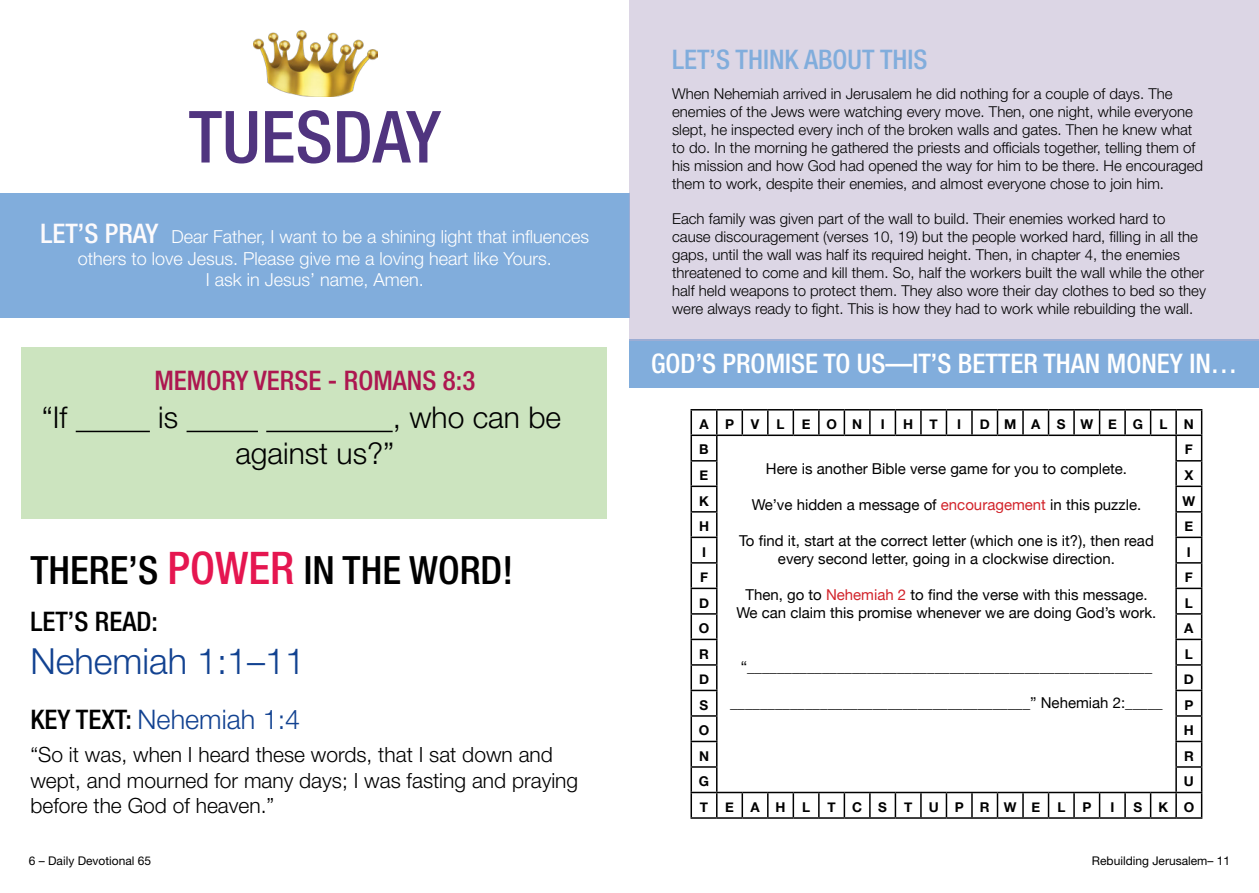
<style>
.page{position:relative;width:1259px;height:893px;background:#fff}
.page>*{position:absolute;margin:0;border:0;box-sizing:border-box;transform-origin:0 0}
.t1{font:500 condensed 72px "Helvetica Neue LT Pro";color:#50347f}
.t2{font:500 condensed 39px "Helvetica Neue LT Pro";color:#000}
.t3{font:300 36px "Helvetica Neue LT Pro";color:#124291}
.t4{font:300 30px/36px "Helvetica Neue LT Pro";color:#000}
.t5{font:500 condensed 27px "Helvetica Neue LT Pro";color:#fff}
.t6{font:500 condensed 27px "Helvetica Neue LT Pro";color:#ad1750}
.t7{font:300 27px "Helvetica Neue LT Pro";color:#124291}
.t8{font:500 condensed 27px "Helvetica Neue LT Pro";color:#81addc}
.t9{font:500 condensed 27px "Helvetica Neue LT Pro";color:#000}
.t10{font:300 21px/25.2px "Helvetica Neue LT Pro";color:#000}
.t11{font:300 18px/21.6px "Helvetica Neue LT Pro";color:#fff;text-align:center}
.t12{font:300 15px/18px "Helvetica Neue LT Pro";color:#000}
.t13{font:15px/18px "Helvetica Neue";color:#000;text-align:center}
.t14{font:700 13.5px "Helvetica Neue";letter-spacing:1.19em;color:#000}
.t15{font:700 13.5px "Helvetica Neue";letter-spacing:1.14em;color:#000}
.t16{font:12px "Helvetica Neue LT Pro";color:#000}
.s1{font-weight:500;font-stretch:condensed;font-size:27px;color:#fcfafc}
.s2{font-size:45px;color:#e51650}
.s3{font-weight:500;font-stretch:condensed;color:#000}
.s4{color:#d2232a}
</style>
<div class="page">
<div style="left:21px;top:347px;width:586px;height:171px;background:#cce4bf"></div>
<img style="left:253px;top:31px;width:125px;height:65px">
<div style="left:0;top:193px;width:629px;height:124px;background:#81addc"></div>
<hr style="left:76px;top:431px;width:74px;height:1px;background:#000">
<hr style="left:187px;top:431px;width:71px;height:1px;background:#000">
<hr style="left:266px;top:431px;width:127px;height:1px;background:#000">
<div style="left:629px;top:339px;width:630px;height:48px;background:#81addc"></div>
<div style="left:629px;top:0;width:630px;height:340px;background:#dcd6e5"></div>
<hr style="left:690px;top:409px;width:27px;height:2px;background:#000">
<hr style="left:717px;top:409px;width:25px;height:2px;background:#000">
<hr style="left:742px;top:409px;width:26px;height:2px;background:#000">
<hr style="left:768px;top:409px;width:25px;height:2px;background:#000">
<hr style="left:793px;top:409px;width:26px;height:2px;background:#000">
<hr style="left:819px;top:409px;width:25px;height:2px;background:#000">
<hr style="left:844px;top:409px;width:26px;height:2px;background:#000">
<hr style="left:870px;top:409px;width:25px;height:2px;background:#000">
<hr style="left:895px;top:409px;width:26px;height:2px;background:#000">
<hr style="left:921px;top:409px;width:25px;height:2px;background:#000">
<hr style="left:946px;top:409px;width:26px;height:2px;background:#000">
<hr style="left:972px;top:409px;width:25px;height:2px;background:#000">
<hr style="left:997px;top:409px;width:26px;height:2px;background:#000">
<hr style="left:1023px;top:409px;width:25px;height:2px;background:#000">
<hr style="left:1048px;top:409px;width:26px;height:2px;background:#000">
<hr style="left:1074px;top:409px;width:25px;height:2px;background:#000">
<hr style="left:1099px;top:409px;width:26px;height:2px;background:#000">
<hr style="left:1125px;top:409px;width:25px;height:2px;background:#000">
<hr style="left:1150px;top:409px;width:26px;height:2px;background:#000">
<hr style="left:1176px;top:409px;width:26px;height:2px;background:#000">
<hr style="left:1176px;top:817px;width:26px;height:2px;background:#000">
<svg style="left:690px;top:411px;width:512px;height:406px"></svg>
<hr style="left:1175px;top:793px;width:2px;height:24px;background:#000">
<hr style="left:690px;top:817px;width:27px;height:2px;background:#000">
<hr style="left:717px;top:817px;width:25px;height:2px;background:#000">
<hr style="left:742px;top:817px;width:26px;height:2px;background:#000">
<hr style="left:768px;top:817px;width:25px;height:2px;background:#000">
<hr style="left:793px;top:817px;width:26px;height:2px;background:#000">
<hr style="left:819px;top:817px;width:25px;height:2px;background:#000">
<hr style="left:844px;top:817px;width:26px;height:2px;background:#000">
<hr style="left:870px;top:817px;width:25px;height:2px;background:#000">
<hr style="left:895px;top:817px;width:26px;height:2px;background:#000">
<hr style="left:921px;top:817px;width:25px;height:2px;background:#000">
<hr style="left:946px;top:817px;width:26px;height:2px;background:#000">
<hr style="left:972px;top:817px;width:25px;height:2px;background:#000">
<hr style="left:997px;top:817px;width:26px;height:2px;background:#000">
<hr style="left:1023px;top:817px;width:25px;height:2px;background:#000">
<hr style="left:1048px;top:817px;width:26px;height:2px;background:#000">
<hr style="left:1074px;top:817px;width:25px;height:2px;background:#000">
<hr style="left:1099px;top:817px;width:26px;height:2px;background:#000">
<hr style="left:1125px;top:817px;width:25px;height:2px;background:#000">
<hr style="left:1150px;top:817px;width:26px;height:2px;background:#000">
<p class="t1" style="left:189px;top:94px;width:254px">TUESDAY</p>
<p class="t11" style="left:40px;top:226px;width:550px"><span class="s1">LET’S PRAY</span> Dear Father, I want to be a shining light that influences others to love Jesus. Please give me a loving heart like Yours.<br>I ask in Jesus’ name, Amen.</p>
<p class="t6" style="left:154px;top:364px;width:322px">MEMORY VERSE - ROMANS 8:3</p>
<p class="t4" style="left:42px;top:399px;width:27px">“If</p>
<p class="t4" style="left:158px;top:399px;width:21px">is</p>
<p class="t4" style="left:235px;top:399px;width:327px;text-indent:157px">, who can be against us?”</p>
<p class="t2" style="left:30px;top:547px;width:484px">THERE’S <span class="s2">POWER</span> IN THE WORD!</p>
<p class="t9" style="left:30px;top:606px;width:129px">LET’S READ:</p>
<p class="t3" style="left:30px;top:640px;width:276px">Nehemiah 1:1–11</p>
<p class="t7" style="left:30px;top:703px;width:271px"><span class="s3">KEY TEXT:</span> Nehemiah 1:4</p>
<p class="t10" style="left:30px;top:742px;width:549px">“So it was, when I heard these words, that I sat down and wept, and mourned for many days; I was fasting and praying before the God of heaven.”</p>
<p class="t16" style="left:29px;top:853px;width:124px">6 – Daily Devotional 65</p>
<p class="t8" style="left:672px;top:44px;width:257px">LET’S THINK ABOUT THIS</p>
<p class="t12" style="left:672px;top:84px;width:532px">When Nehemiah arrived in Jerusalem he did nothing for a couple of days. The enemies of the Jews were watching every move. Then, one night, while everyone slept, he inspected every inch of the broken walls and gates. Then he knew what to do. In the morning he gathered the priests and officials together, telling them of his mission and how God had opened the way for him to be there. He encouraged them to work, despite their enemies, and almost everyone chose to join him.</p>
<p class="t12" style="left:672px;top:209px;width:535px">Each family was given part of the wall to build. Their enemies worked hard to cause discouragement (verses 10, 19) but the people worked hard, filling in all the gaps, until the wall was half its required height. Then, in chapter 4, the enemies threatened to come and kill them. So, half the workers built the wall while the other half held weapons to protect them. They also wore their day clothes to bed so they were always ready to fight. This is how they had to work while rebuilding the wall.</p>
<p class="t5" style="left:651px;top:347px;width:588px">GOD’S PROMISE TO US—IT’S BETTER THAN MONEY IN…</p>
<p class="t14" style="left:699px;top:414px;width:61px">APV</p>
<p class="t14" style="left:776px;top:414px;width:10px">L</p>
<p class="t14" style="left:801px;top:414px;width:62px">EON</p>
<p class="t14" style="left:880px;top:414px;width:5px">I</p>
<p class="t14" style="left:903px;top:414px;width:36px">H T</p>
<p class="t14" style="left:957px;top:414px;width:5px">I</p>
<p class="t15" style="left:979px;top:414px;width:216px">DMASWEGLN</p>
<p class="t14" style="left:699px;top:439px;width:11px">B</p>
<p class="t13" style="left:766px;top:460px;width:363px">Here is another Bible verse game for you to complete.</p>
<p class="t13" style="left:751px;top:496px;width:391px">We’ve hidden a message of <span class="s4">encouragement</span> in this puzzle.</p>
<p class="t13" style="left:739px;top:532px;width:416px">To find it, start at the correct letter (which one is it?), then read every second letter, going in a clockwise direction.</p>
<p class="t13" style="left:736px;top:586px;width:421px">Then, go to <span class="s4">Nehemiah 2</span> to find the verse with this message.<br>We can claim this promise whenever we are doing God’s work.</p>
<p class="t14" style="left:1185px;top:439px;width:10px">F</p>
<p class="t14" style="left:699px;top:465px;width:10px">E</p>
<p class="t14" style="left:1184px;top:465px;width:11px">X</p>
<p class="t14" style="left:699px;top:490px;width:11px">K</p>
<p class="t14" style="left:1182px;top:490px;width:14px">W</p>
<p class="t14" style="left:699px;top:516px;width:12px">H</p>
<p class="t14" style="left:1184px;top:516px;width:10px">E</p>
<p class="t14" style="left:702px;top:541px;width:5px">I</p>
<p class="t14" style="left:1187px;top:541px;width:5px">I</p>
<p class="t14" style="left:700px;top:567px;width:10px">F</p>
<p class="t14" style="left:1185px;top:567px;width:10px">F</p>
<p class="t14" style="left:699px;top:592px;width:12px">D</p>
<p class="t14" style="left:1185px;top:592px;width:10px">L</p>
<p class="t14" style="left:699px;top:618px;width:12px">O</p>
<p class="t14" style="left:1184px;top:618px;width:11px">A</p>
<p class="t14" style="left:699px;top:643px;width:11px">R</p>
<p class="t14" style="left:1185px;top:643px;width:10px">L</p>
<p class="t14" style="left:699px;top:669px;width:12px">D</p>
<p class="t14" style="left:1184px;top:669px;width:12px">D</p>
<p class="t14" style="left:699px;top:694px;width:10px">S</p>
<p class="t14" style="left:1184px;top:694px;width:11px">P</p>
<p class="t14" style="left:699px;top:720px;width:12px">O</p>
<p class="t14" style="left:1184px;top:720px;width:12px">H</p>
<p class="t14" style="left:699px;top:745px;width:12px">N</p>
<p class="t14" style="left:1184px;top:745px;width:11px">R</p>
<p class="t14" style="left:699px;top:771px;width:12px">G</p>
<p class="t14" style="left:1184px;top:771px;width:12px">U</p>
<p class="t14" style="left:700px;top:796px;width:10px">T</p>
<p class="t14" style="left:725px;top:796px;width:86px">EAHL</p>
<p class="t14" style="left:827px;top:796px;width:61px">TCS</p>
<p class="t14" style="left:904px;top:796px;width:138px">TUPRWE</p>
<p class="t14" style="left:1057px;top:796px;width:10px">L</p>
<p class="t14" style="left:1082px;top:796px;width:11px">P</p>
<p class="t14" style="left:1110px;top:796px;width:5px">I</p>
<p class="t14" style="left:1133px;top:796px;width:62px">SKO</p>
<p class="t13" style="left:740px;top:658px;width:413px">“______________________________________________________</p>
<p class="t13" style="left:730px;top:694px;width:434px">________________________________________” Nehemiah 2:_____</p>
<p class="t16" style="left:1092px;top:853px;width:140px">Rebuilding Jerusalem– 11</p>
</div>
